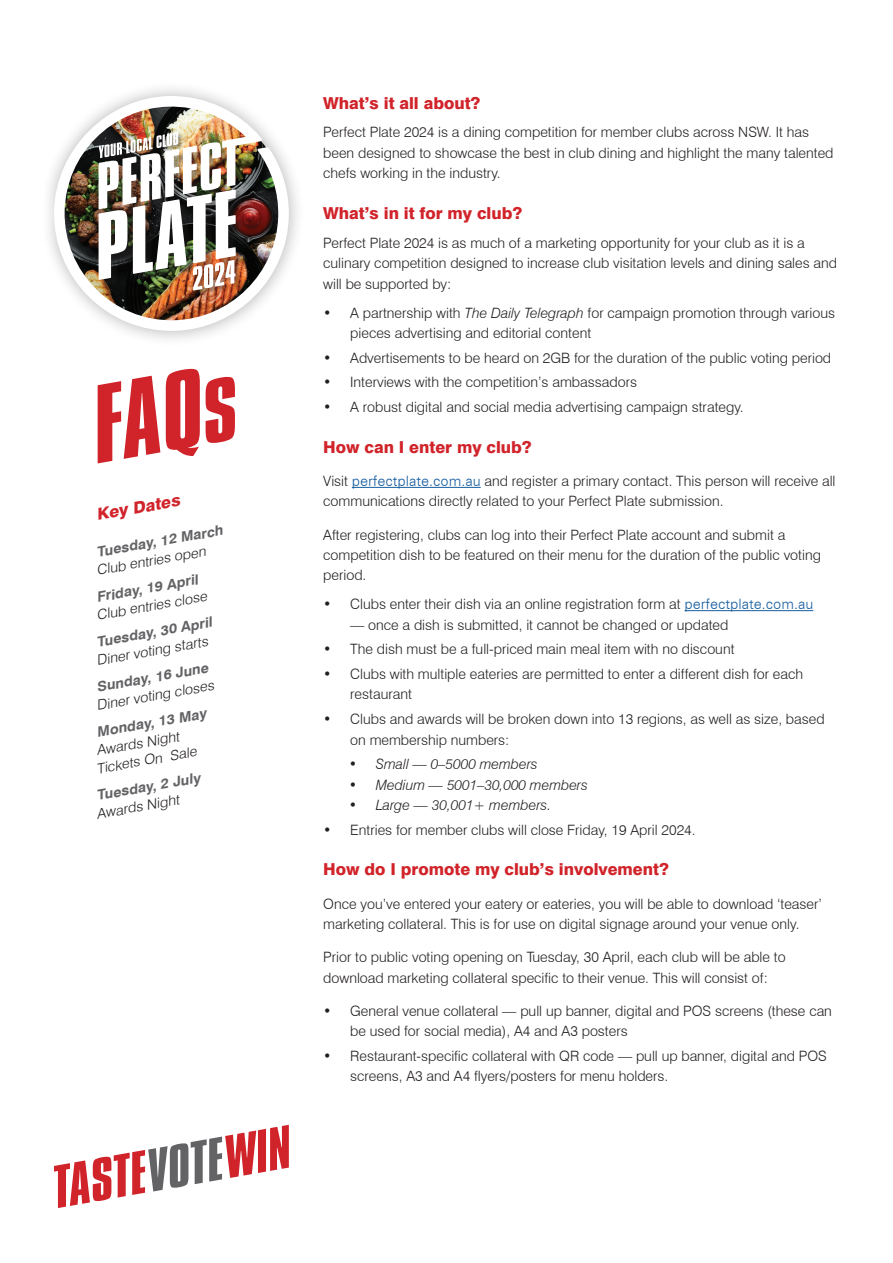
<style>
.page{position:relative;width:893px;height:1263px;background:#fff}
.page>*{position:absolute;margin:0;border:0;box-sizing:border-box;transform-origin:0 0}
.t1{font:800 16.5px "Swiss 721 BT";color:#d1232a}
.t2{font:italic 800 16.2px "Swiss 721 BT";color:#d1232a}
.t3{font:300 14.25px/20.4px "Swiss 721 BT";color:#231f20}
.t4{font:italic 300 14.25px "Swiss 721 BT";color:#231f20}
.t5{font:italic 300 14.1px/18px "Swiss 721 BT";color:#231f20}
.t6{font:italic 700 14.1px "Swiss 721 BT";color:#636366}
.s1{font-style:italic}
.s2{font-family:"Zurich BT";color:#175d9e}
</style>
<div class="page">
<svg style="left:54px;top:1125px;width:235px;height:83px"></svg>
<svg style="left:98px;top:368px;width:137px;height:96px"></svg>
<hr style="left:352px;top:487px;width:129px;height:1px;background:#175d9e">
<hr style="left:684px;top:610px;width:129px;height:1px;background:#175d9e">
<div style="left:41px;top:81px;width:264px;height:266px;background:#231f20;opacity:.3"></div>
<img style="left:53px;top:95px;width:236px;height:237px">
<div style="left:98px;top:131px;width:86px;height:32px;background:#231f20;opacity:.5"></div>
<div style="left:192px;top:259px;width:50px;height:37px;background:#231f20;opacity:.45"></div>
<img style="left:99px;top:132px;width:137px;height:159px">
<p class="t2" style="left:95px;top:505px;width:86px;rotate:-10deg">Key Dates</p>
<p class="t6" style="left:95px;top:542px;width:129px;rotate:-10deg">Tuesday, 12 March</p>
<p class="t5" style="left:95px;top:561px;width:112px;rotate:-10deg">Club entries open</p>
<p class="t6" style="left:95px;top:587px;width:104px;rotate:-10deg">Friday, 19 April</p>
<p class="t5" style="left:95px;top:606px;width:113px;rotate:-10deg">Club entries close</p>
<p class="t6" style="left:95px;top:632px;width:119px;rotate:-10deg">Tuesday, 30 April</p>
<p class="t5" style="left:95px;top:651px;width:114px;rotate:-10deg">Diner voting starts</p>
<p class="t6" style="left:95px;top:677px;width:115px;rotate:-10deg">Sunday, 16 June</p>
<p class="t5" style="left:95px;top:696px;width:120px;rotate:-10deg">Diner voting closes</p>
<p class="t6" style="left:95px;top:722px;width:113px;rotate:-10deg">Monday, 13 May</p>
<p class="t5" style="left:92px;top:742px;width:103px;rotate:-10deg">Awards Night<br>Tickets On Sale</p>
<p class="t6" style="left:95px;top:786px;width:106px;rotate:-10deg">Tuesday, 2 July</p>
<p class="t5" style="left:95px;top:805px;width:85px;rotate:-10deg">Awards Night</p>
<p class="t1" style="left:323px;top:93px;width:159px">What’s it all about?</p>
<p class="t3" style="left:323px;top:122px;width:512px">Perfect Plate 2024 is a dining competition for member clubs across NSW. It has been designed to showcase the best in club dining and highlight the many talented chefs working in the industry.</p>
<p class="t1" style="left:323px;top:203px;width:201px">What’s in it for my club?</p>
<p class="t3" style="left:323px;top:233px;width:515px">Perfect Plate 2024 is as much of a marketing opportunity for your club as it is a culinary competition designed to increase club visitation levels and dining sales and will be supported by:</p>
<p class="t3" style="left:350px;top:302px;width:486px;text-indent:-27px">• A partnership with <span class="s1">The Daily Telegraph</span> for campaign promotion through various pieces advertising and editorial content</p>
<p class="t3" style="left:323px;top:347px;width:509px">• Advertisements to be heard on 2GB for the duration of the public voting period</p>
<p class="t3" style="left:323px;top:372px;width:315px">• Interviews with the competition’s ambassadors</p>
<p class="t3" style="left:323px;top:397px;width:422px">• A robust digital and social media advertising campaign strategy.</p>
<p class="t1" style="left:323px;top:437px;width:210px">How can I enter my club?</p>
<p class="t3" style="left:323px;top:471px;width:514px">Visit <span class="s2">perfectplate.com.au</span> and register a primary contact. This person will receive all communications directly related to your Perfect Plate submission.</p>
<p class="t3" style="left:323px;top:524px;width:499px">After registering, clubs can log into their Perfect Plate account and submit a competition dish to be featured on their menu for the duration of the public voting period.</p>
<p class="t3" style="left:323px;top:594px;width:492px">• Clubs enter their dish via an online registration form at <span class="s2">perfectplate.com.au</span></p>
<p class="t3" style="left:350px;top:614px;width:380px">— once a dish is submitted, it cannot be changed or updated</p>
<p class="t3" style="left:323px;top:639px;width:413px">• The dish must be a full-priced main meal item with no discount</p>
<p class="t3" style="left:350px;top:664px;width:454px;text-indent:-27px">• Clubs with multiple eateries are permitted to enter a different dish for each restaurant</p>
<p class="t3" style="left:350px;top:709px;width:476px;text-indent:-27px">• Clubs and awards will be broken down into 13 regions, as well as size, based on membership numbers:</p>
<p class="t4" style="left:349px;top:755px;width:191px">• Small — 0–5000 members</p>
<p class="t4" style="left:349px;top:776px;width:241px">• Medium — 5001–30,000 members</p>
<p class="t4" style="left:349px;top:796px;width:204px">• Large — 30,001+ members.</p>
<p class="t3" style="left:323px;top:819px;width:374px">• Entries for member clubs will close Friday, 19 April 2024.</p>
<p class="t1" style="left:323px;top:859px;width:347px">How do I promote my club’s involvement?</p>
<p class="t3" style="left:323px;top:893px;width:500px">Once you’ve entered your eatery or eateries, you will be able to download ‘teaser’ marketing collateral. This is for use on digital signage around your venue only.</p>
<p class="t3" style="left:323px;top:947px;width:464px">Prior to public voting opening on Tuesday, 30 April, each club will be able to download marketing collateral specific to their venue. This will consist of:</p>
<p class="t3" style="left:350px;top:1000px;width:483px;text-indent:-27px">• General venue collateral — pull up banner, digital and POS screens (these can be used for social media), A4 and A3 posters</p>
<p class="t3" style="left:350px;top:1045px;width:478px;text-indent:-27px">• Restaurant-specific collateral with QR code — pull up banner, digital and POS screens, A3 and A4 flyers/posters for menu holders.</p>
</div>
